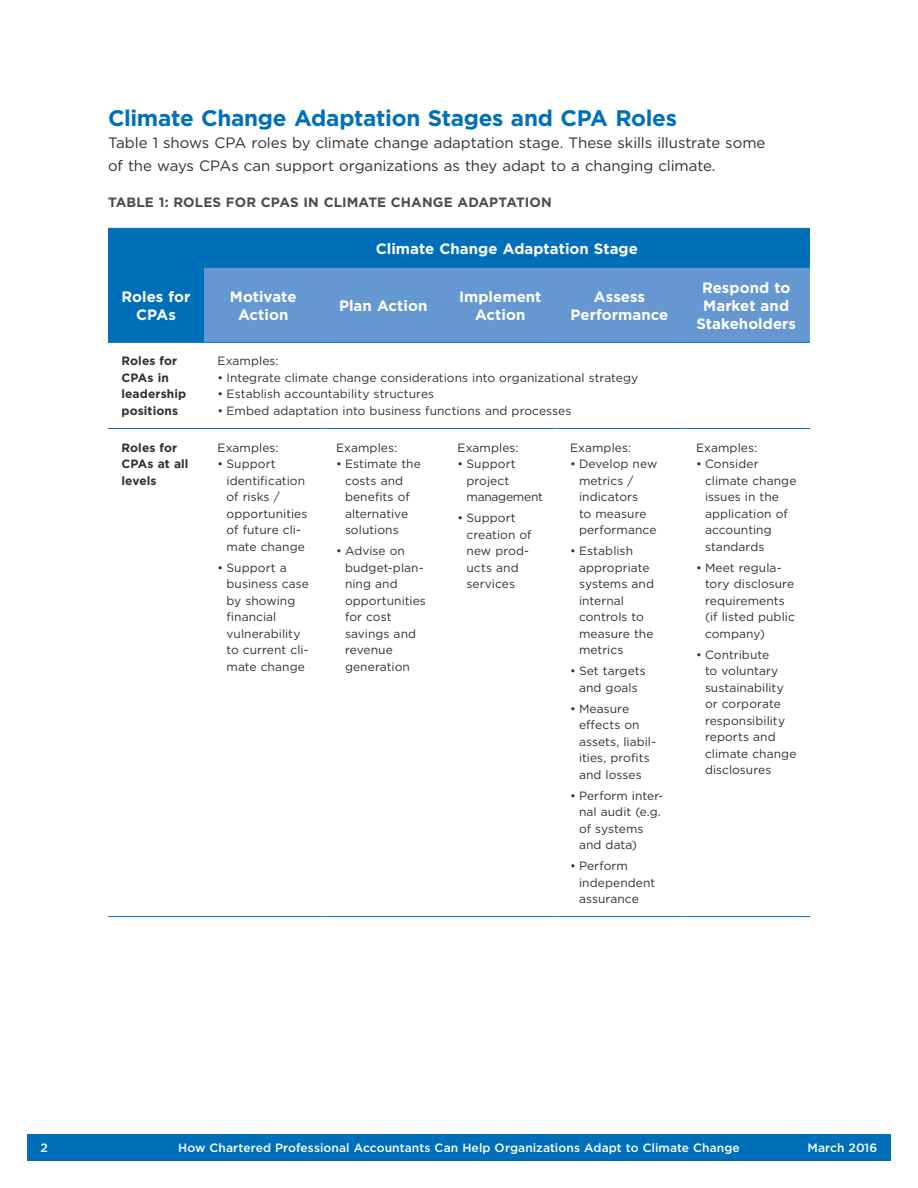
<style>
.page{position:relative;width:918px;height:1188px;background:#fff}
.page>*{position:absolute;margin:0;border:0;box-sizing:border-box;transform-origin:0 0}
.t1{font:700 22.5px "Gotham";letter-spacing:-.015em;color:#006fba}
.t2{font:15px/22.5px "Gotham";letter-spacing:-.005em;color:#312f30}
.t3{font:700 15px/18px "Gotham";color:#fff;text-align:center}
.t4{font:700 13.5px "Gotham";letter-spacing:.01em;color:#4b4c4d}
.t5{font:12px/16.5px "Gotham";letter-spacing:.005em;color:#312f30}
.t6{font:500 12px "Gotham";letter-spacing:.005em;color:#fff}
.t7{font:700 12px/16.5px "Gotham";letter-spacing:.01em;color:#312f30}
</style>
<div class="page">
<div style="left:27px;top:1134px;width:864px;height:27px;background:#006fba"></div>
<div style="left:108px;top:229px;width:702px;height:113px;background:#006fba"></div>
<div style="left:204px;top:268px;width:606px;height:74px;background:#6597d0"></div>
<hr style="left:108px;top:267px;width:96px;height:1px;background:#006fba">
<hr style="left:204px;top:267px;width:118px;height:1px;background:#006fba">
<hr style="left:322px;top:267px;width:122px;height:1px;background:#006fba">
<hr style="left:444px;top:267px;width:112px;height:1px;background:#006fba">
<hr style="left:556px;top:267px;width:126px;height:1px;background:#006fba">
<hr style="left:682px;top:267px;width:128px;height:1px;background:#006fba">
<hr style="left:108px;top:428px;width:96px;height:1px;background:#006fba">
<hr style="left:204px;top:428px;width:118px;height:1px;background:#006fba">
<hr style="left:322px;top:428px;width:122px;height:1px;background:#006fba">
<hr style="left:444px;top:428px;width:112px;height:1px;background:#006fba">
<hr style="left:556px;top:428px;width:126px;height:1px;background:#006fba">
<hr style="left:682px;top:428px;width:128px;height:1px;background:#006fba">
<hr style="left:108px;top:916px;width:96px;height:1px;background:#006fba">
<hr style="left:204px;top:916px;width:118px;height:1px;background:#006fba">
<hr style="left:322px;top:916px;width:122px;height:1px;background:#006fba">
<hr style="left:444px;top:916px;width:112px;height:1px;background:#006fba">
<hr style="left:556px;top:916px;width:126px;height:1px;background:#006fba">
<hr style="left:682px;top:916px;width:128px;height:1px;background:#006fba">
<hr style="left:108px;top:228px;width:96px;height:1px;background:#006fba">
<hr style="left:204px;top:228px;width:118px;height:1px;background:#006fba">
<hr style="left:322px;top:228px;width:122px;height:1px;background:#006fba">
<hr style="left:444px;top:228px;width:112px;height:1px;background:#006fba">
<hr style="left:556px;top:228px;width:126px;height:1px;background:#006fba">
<hr style="left:682px;top:228px;width:128px;height:1px;background:#006fba">
<hr style="left:108px;top:342px;width:96px;height:1px;background:#006fba">
<hr style="left:204px;top:342px;width:118px;height:1px;background:#006fba">
<hr style="left:322px;top:342px;width:122px;height:1px;background:#006fba">
<hr style="left:444px;top:342px;width:112px;height:1px;background:#006fba">
<hr style="left:556px;top:342px;width:126px;height:1px;background:#006fba">
<hr style="left:682px;top:342px;width:128px;height:1px;background:#006fba">
<h1 class="t1" style="left:108px;top:103px;width:570px">Climate Change Adaptation Stages and CPA Roles</h1>
<p class="t2" style="left:108px;top:132px;width:659px">Table 1 shows CPA roles by climate change adaptation stage. These skills illustrate some of the ways CPAs can support organizations as they adapt to a changing climate.</p>
<p class="t4" style="left:108px;top:193px;width:445px">TABLE 1: ROLES FOR CPAS IN CLIMATE CHANGE ADAPTATION</p>
<p class="t3" style="left:376px;top:239px;width:264px">Climate Change Adaptation Stage</p>
<p class="t3" style="left:122px;top:287px;width:70px">Roles for<br>CPAs</p>
<p class="t3" style="left:230px;top:287px;width:68px">Motivate<br>Action</p>
<p class="t3" style="left:339px;top:296px;width:90px">Plan Action</p>
<p class="t3" style="left:459px;top:287px;width:84px">Implement<br>Action</p>
<p class="t3" style="left:571px;top:287px;width:99px">Assess<br>Performance</p>
<p class="t3" style="left:696px;top:278px;width:101px">Respond to<br>Market and<br>Stakeholders</p>
<p class="t7" style="left:122px;top:353px;width:66px">Roles for<br>CPAs in leadership positions</p>
<p class="t5" style="left:218px;top:353px;width:63px">Examples:</p>
<p class="t5" style="left:218px;top:369px;width:422px">• Integrate climate change considerations into organizational strategy</p>
<p class="t5" style="left:218px;top:386px;width:218px">• Establish accountability structures</p>
<p class="t5" style="left:218px;top:402px;width:355px">• Embed adaptation into business functions and processes</p>
<p class="t7" style="left:122px;top:439px;width:69px">Roles for<br>CPAs at all levels</p>
<p class="t5" style="left:218px;top:439px;width:63px">Examples:</p>
<p class="t5" style="left:226px;top:455px;width:82px;text-indent:-9px">• Support identification of risks / opportunities of future cli&shy;mate change</p>
<p class="t5" style="left:226px;top:559px;width:84px;text-indent:-9px">• Support a business case by showing financial vulnerability to current cli&shy;mate change</p>
<p class="t5" style="left:336px;top:439px;width:63px">Examples:</p>
<p class="t5" style="left:345px;top:455px;width:77px;text-indent:-9px">• Estimate the costs and benefits of alternative solutions</p>
<p class="t5" style="left:345px;top:542px;width:82px;text-indent:-9px">• Advise on budget-plan&shy;ning and opportunities for cost savings and revenue generation</p>
<p class="t5" style="left:458px;top:439px;width:63px">Examples:</p>
<p class="t5" style="left:466px;top:455px;width:78px;text-indent:-9px">• Support project management</p>
<p class="t5" style="left:466px;top:509px;width:67px;text-indent:-9px">• Support creation of new prod&shy;ucts and services</p>
<p class="t5" style="left:570px;top:439px;width:63px">Examples:</p>
<p class="t5" style="left:579px;top:455px;width:80px;text-indent:-9px">• Develop new metrics / indicators<br>to measure performance</p>
<p class="t5" style="left:579px;top:542px;width:77px;text-indent:-9px">• Establish appropriate systems and internal controls to measure the metrics</p>
<p class="t5" style="left:570px;top:662px;width:77px;text-align:center">• Set targets and goals</p>
<p class="t5" style="left:579px;top:700px;width:79px;text-indent:-9px">• Measure effects on assets, liabil&shy;ities, profits and losses</p>
<p class="t5" style="left:579px;top:787px;width:86px;text-indent:-9px">• Perform inter&shy;nal audit (e.g. of systems and data)</p>
<p class="t5" style="left:579px;top:857px;width:78px;text-indent:-9px">• Perform independent assurance</p>
<p class="t5" style="left:696px;top:439px;width:63px">Examples:</p>
<p class="t5" style="left:705px;top:455px;width:93px;text-indent:-9px">• Consider climate change issues in the application of accounting standards</p>
<p class="t5" style="left:705px;top:559px;width:91px;text-indent:-9px">• Meet regula&shy;tory disclosure requirements (if listed public company)</p>
<p class="t5" style="left:705px;top:646px;width:93px;text-indent:-9px">• Contribute<br>to voluntary sustainability or corporate responsibility reports and climate change disclosures</p>
<p class="t6" style="left:40px;top:1140px;width:9px">2</p>
<p class="t6" style="left:178px;top:1140px;width:563px">How Chartered Professional Accountants Can Help Organizations Adapt to Climate Change</p>
<p class="t6" style="left:807px;top:1140px;width:72px">March 2016</p>
</div>
